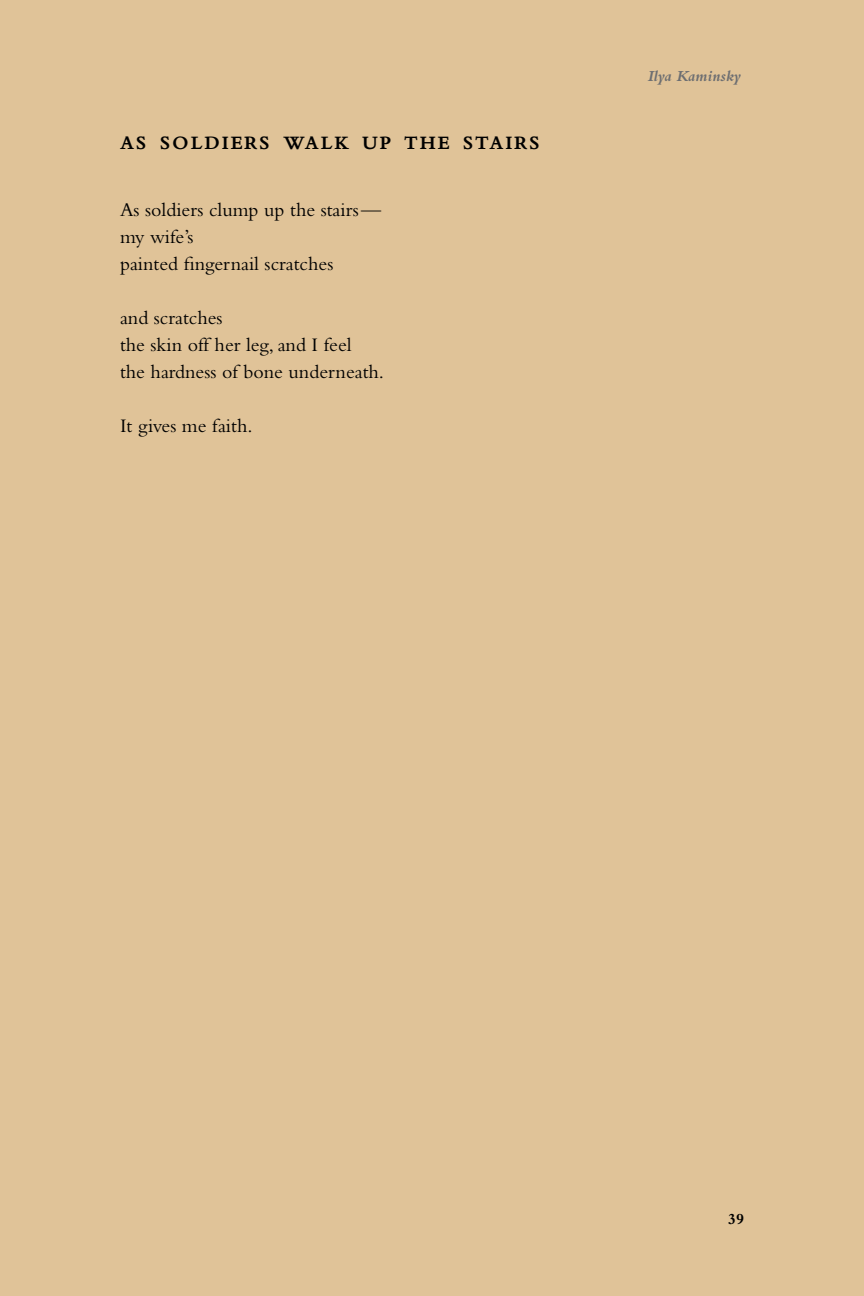
<style>
.page{position:relative;width:864px;height:1296px;background:#e0c398}
.page>*{position:absolute;margin:0;border:0;box-sizing:border-box;transform-origin:0 0}
.Breaker{font:600 28px "Bembo Expert";letter-spacing:.07em;color:#000}
.Poetry_txt{font:20px "Bembo";color:#000}
.t1{font:italic 700 16px "Bembo";letter-spacing:.005em;color:#6d6e71}
.t2{font:700 16px "Bembo";color:#000}
</style>
<div class="page">
<p class="Breaker" style="left:120px;top:128px;width:421px">as soldiers walk up the stairs</p>
<p class="Poetry_txt" style="left:120px;top:198px;width:263px">As soldiers clump up the stairs—</p>
<p class="Poetry_txt" style="left:120px;top:225px;width:75px">my wife’s</p>
<p class="Poetry_txt" style="left:120px;top:252px;width:215px">painted fingernail scratches</p>
<p class="Poetry_txt" style="left:120px;top:306px;width:104px">and scratches</p>
<p class="Poetry_txt" style="left:120px;top:333px;width:233px">the skin off her leg, and I feel</p>
<p class="Poetry_txt" style="left:120px;top:360px;width:266px">the hardness of bone underneath.</p>
<p class="Poetry_txt" style="left:120px;top:414px;width:134px">It gives me faith.</p>
<p class="t1" style="left:648px;top:67px;width:95px">Ilya Kaminsky</p>
<p class="t2" style="left:728px;top:1210px;width:17px">39</p>
</div>
